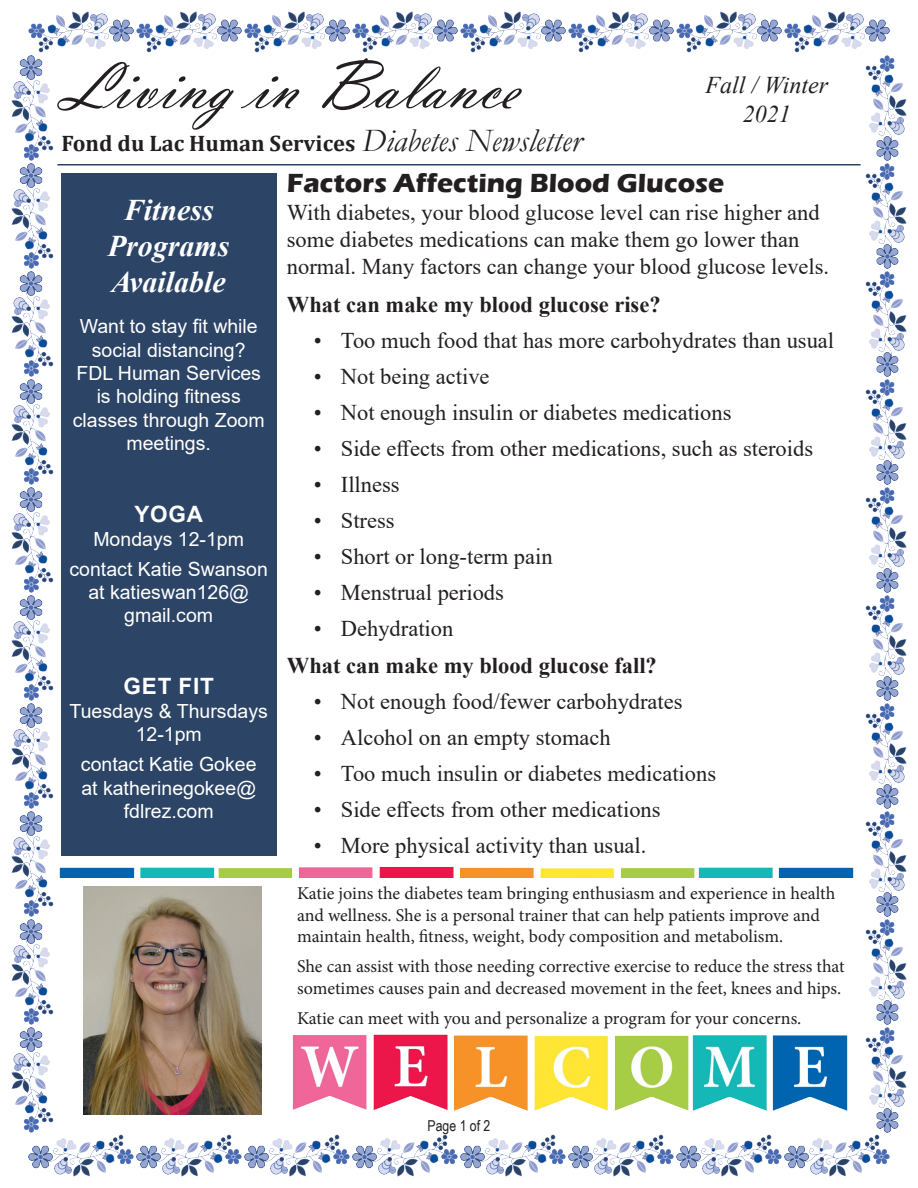
<style>
.page{position:relative;width:918px;height:1188px;background:#fff}
.page>*{position:absolute;margin:0;border:0;box-sizing:border-box;transform-origin:0 0}
.t1{font:72px "Vladimir Script";color:#231f20}
.t2{font:italic 700 30px/36px "Times New Roman";color:#fff;text-align:center}
.t3{font:700 27px "Eras ITC";color:#231f20}
.t4{font:italic 24px "Times New Roman";color:#231f20}
.t5{font:22.5px/27px "Times New Roman";color:#231f20}
.t6{font:700 22.5px "Times New Roman";color:#231f20}
.t7{font:700 22.5px "Cambria";color:#231f20}
.t8{font:700 22.5px "Arial";letter-spacing:.035em;color:#fff}
.t9{font:19.5px/23.4px "Arial";color:#fff;text-align:center}
.t10{font:18px/21.6px "Minion Pro";color:#231f20}
.t11{font:15px "Arial Narrow";color:#231f20}
.s1{font-family:"Garamond";font-weight:400;font-style:italic;font-size:33px}
</style>
<div class="page">
<div style="left:61px;top:173px;width:216px;height:682px;background:#2c4465"></div>
<img style="left:293px;top:1034px;width:555px;height:77px">
<img style="left:83px;top:886px;width:179px;height:228px">
<img style="left:299px;top:867px;width:555px;height:10px">
<img style="left:59px;top:867px;width:234px;height:10px">
<img style="left:11px;top:55px;width:43px;height:1078px">
<img style="left:28px;top:11px;width:862px;height:42px">
<img style="left:28px;top:1134px;width:862px;height:43px">
<img style="left:865px;top:55px;width:42px;height:1078px">
<hr style="left:57px;top:164px;width:804px;height:2px;background:#2b4568">
<h1 class="t1" style="left:65px;top:43px;width:455px">Living in Balance</h1>
<p class="t7" style="left:62px;top:127px;width:521px">Fond du Lac Human Services <span class="s1">Diabetes Newsletter</span></p>
<p class="t4" style="left:705px;top:68px;width:124px">Fall / Winter</p>
<p class="t4" style="left:743px;top:97px;width:49px">2021</p>
<p class="t2" style="left:108px;top:191px;width:123px">Fitness<br>Programs<br>Available</p>
<p class="t9" style="left:73px;top:315px;width:193px">Want to stay fit while social distancing?<br>FDL Human Services is holding fitness classes through Zoom meetings.</p>
<p class="t8" style="left:134px;top:498px;width:70px">YOGA</p>
<p class="t9" style="left:93px;top:527px;width:152px">Mondays 12-1pm</p>
<p class="t9" style="left:70px;top:557px;width:200px">contact Katie Swanson at katieswan126@ gmail.com</p>
<p class="t8" style="left:124px;top:671px;width:92px">GET FIT</p>
<p class="t9" style="left:70px;top:699px;width:200px">Tuesdays &amp; Thursdays<br>12-1pm</p>
<p class="t9" style="left:81px;top:753px;width:177px">contact Katie Gokee at katherinegokee@ fdlrez.com</p>
<p class="t3" style="left:287px;top:167px;width:439px">Factors Affecting Blood Glucose</p>
<p class="t5" style="left:287px;top:198px;width:544px">With diabetes, your blood glucose level can rise higher and some diabetes medications can make them go lower than normal. Many factors can change your blood glucose levels.</p>
<p class="t6" style="left:287px;top:288px;width:375px">What can make my blood glucose rise?</p>
<p class="t5" style="left:314px;top:326px;width:522px">• Too much food that has more carbohydrates than usual</p>
<p class="t5" style="left:314px;top:362px;width:177px">• Not being active</p>
<p class="t5" style="left:314px;top:398px;width:419px">• Not enough insulin or diabetes medications</p>
<p class="t5" style="left:314px;top:434px;width:501px">• Side effects from other medications, such as steroids</p>
<p class="t5" style="left:314px;top:470px;width:87px">• Illness</p>
<p class="t5" style="left:314px;top:506px;width:82px">• Stress</p>
<p class="t5" style="left:314px;top:542px;width:240px">• Short or long-term pain</p>
<p class="t5" style="left:314px;top:578px;width:192px">• Menstrual periods</p>
<p class="t5" style="left:314px;top:614px;width:141px">• Dehydration</p>
<p class="t6" style="left:287px;top:650px;width:372px">What can make my blood glucose fall?</p>
<p class="t5" style="left:314px;top:688px;width:370px">• Not enough food/fewer carbohydrates</p>
<p class="t5" style="left:314px;top:724px;width:298px">• Alcohol on an empty stomach</p>
<p class="t5" style="left:314px;top:760px;width:404px">• Too much insulin or diabetes medications</p>
<p class="t5" style="left:314px;top:796px;width:348px">• Side effects from other medications</p>
<p class="t5" style="left:314px;top:832px;width:334px">• More physical activity than usual.</p>
<p class="t10" style="left:297px;top:883px;width:540px">Katie joins the diabetes team bringing enthusiasm and experience in health and wellness. She is a personal trainer that can help patients improve and maintain health, fitness, weight, body composition and metabolism.</p>
<p class="t10" style="left:297px;top:956px;width:549px">She can assist with those needing corrective exercise to reduce the stress that sometimes causes pain and decreased movement in the feet, knees and hips.</p>
<p class="t10" style="left:297px;top:1008px;width:506px">Katie can meet with you and personalize a program for your concerns.</p>
<p class="t11" style="left:428px;top:1115px;width:64px">Page 1 of 2</p>
</div>
